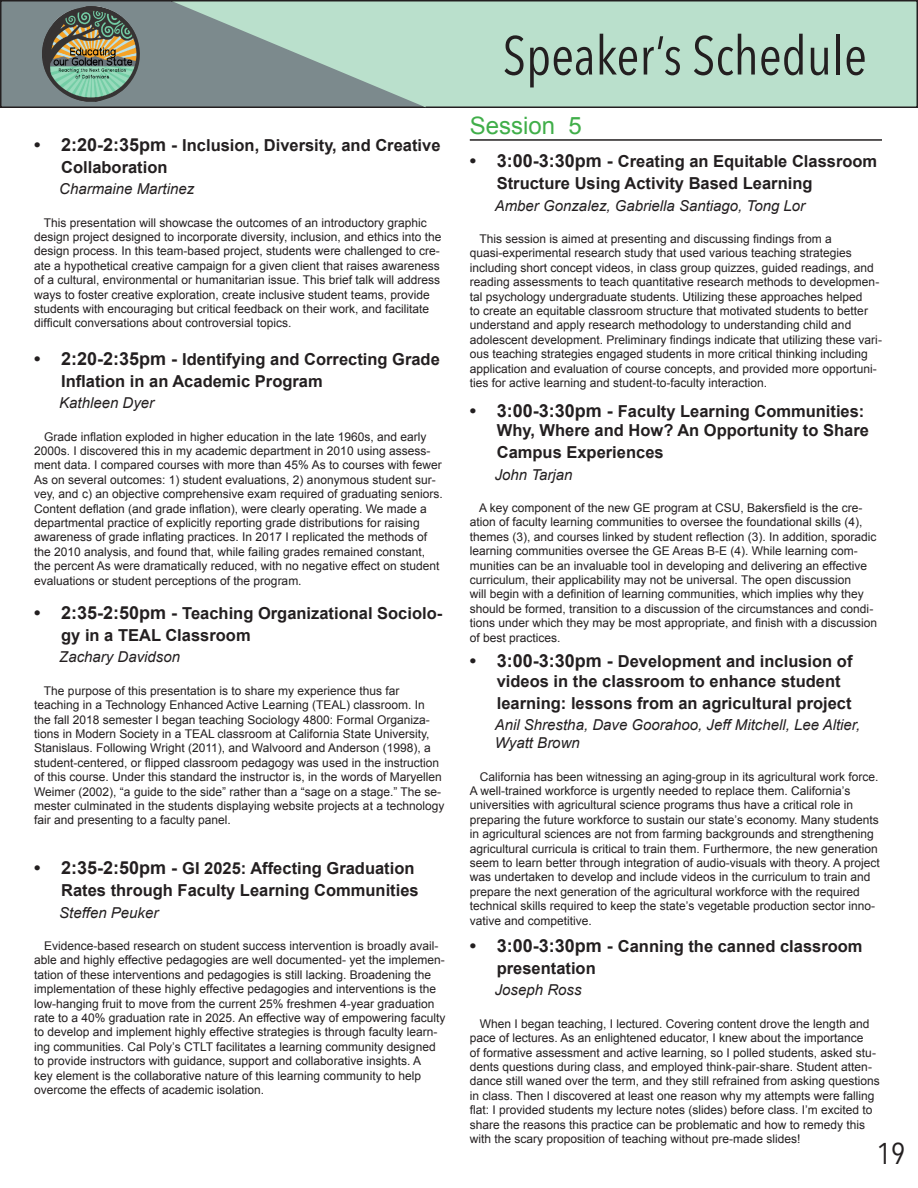
<style>
.page{position:relative;width:918px;height:1188px;background:#fff}
.page>*{position:absolute;margin:0;border:0;box-sizing:border-box;transform-origin:0 0}
.t1{font:54px "Avenir Next Condensed";color:#231f20}
.t2{font:30px "Avenir Next Condensed";color:#231f20}
.t3{font:24px "Arial";color:#40ae49}
.t4{font:700 16.5px/21.6px "Arial";color:#231f20}
.t5{font:italic 15px "Arial";color:#231f20}
.t6{font:12px/14.4px "Arial";color:#231f20}
.s1{font-size:18px}
</style>
<div class="page">
<div style="left:1px;top:1px;width:518px;height:106px;background:#7c8a8d"></div>
<div style="left:0;top:0;width:520px;height:108px;border:2px solid #231f20"></div>
<svg style="left:170px;top:0;width:748px;height:108px"></svg>
<div style="left:486px;top:19px;width:398px;height:79px;border:2px solid #bae0cc"></div>
<img style="left:42px;top:6px;width:98px;height:96px">
<hr style="left:470px;top:139px;width:412px;height:2px;background:#231f20">
<p class="t4" style="left:61px;top:135px;width:381px;text-indent:-27px"><span class="s1">• 2:20-2:35pm -</span> Inclusion, Diversity, and Creative<br>Collaboration</p>
<p class="t5" style="left:59px;top:179px;width:137px">Charmaine Martinez</p>
<p class="t6" style="left:34px;top:215px;width:409px;text-indent:10px">This presentation will showcase the outcomes of an introductory graphic design project designed to incorporate diversity, inclusion, and ethics into the design process. In this team-based project, students were challenged to cre&shy;ate a hypothetical creative campaign for a given client that raises awareness of a cultural, environmental or humanitarian issue. This brief talk will address ways to foster creative exploration, create inclusive student teams, provide students with encouraging but critical feedback on their work, and facilitate difficult conversations about controversial topics.</p>
<p class="t4" style="left:61px;top:349px;width:380px;text-indent:-27px"><span class="s1">• 2:20-2:35pm -</span> Identifying and Correcting Grade<br>Inflation in an Academic Program</p>
<p class="t5" style="left:59px;top:393px;width:97px">Kathleen Dyer</p>
<p class="t6" style="left:34px;top:429px;width:410px;text-indent:10px">Grade inflation exploded in higher education in the late 1960s, and early 2000s. I discovered this in my academic department in 2010 using assess&shy;ment data. I compared courses with more than 45% As to courses with fewer As on several outcomes: 1) student evaluations, 2) anonymous student sur&shy;vey, and c) an objective comprehensive exam required of graduating seniors.<br>Content deflation (and grade inflation), were clearly operating. We made a departmental practice of explicitly reporting grade distributions for raising awareness of grade inflating practices. In 2017 I replicated the methods of the 2010 analysis, and found that, while failing grades remained constant, the percent As were dramatically reduced, with no negative effect on student evaluations or student perceptions of the program.</p>
<p class="t4" style="left:61px;top:603px;width:383px;text-indent:-27px"><span class="s1">• 2:35-2:50pm -</span> Teaching Organizational Sociolo&shy;gy in a TEAL Classroom</p>
<p class="t5" style="left:59px;top:647px;width:122px">Zachary Davidson</p>
<p class="t6" style="left:34px;top:684px;width:412px;text-indent:10px">The purpose of this presentation is to share my experience thus far teaching in a Technology Enhanced Active Learning (TEAL) classroom. In the fall 2018 semester I began teaching Sociology 4800: Formal Organiza&shy;tions in Modern Society in a TEAL classroom at California State University, Stanislaus. Following Wright (2011), and Walvoord and Anderson (1998), a student-centered, or flipped classroom pedagogy was used in the instruction of this course. Under this standard the instructor is, in the words of Maryellen Weimer (2002), “a guide to the side” rather than a “sage on a stage.” The se&shy;mester culminated in the students displaying website projects at a technology fair and presenting to a faculty panel.</p>
<p class="t4" style="left:34px;top:858px;width:386px;text-align:right"><span class="s1">• 2:35-2:50pm -</span> GI 2025: Affecting Graduation<br>Rates through Faculty Learning Communities</p>
<p class="t5" style="left:59px;top:903px;width:101px">Steffen Peuker</p>
<p class="t6" style="left:34px;top:939px;width:413px;text-indent:10px">Evidence-based research on student success intervention is broadly avail&shy;able and highly effective pedagogies are well documented- yet the implemen&shy;tation of these interventions and pedagogies is still lacking. Broadening the implementation of these highly effective pedagogies and interventions is the low-hanging fruit to move from the current 25% freshmen 4-year graduation rate to a 40% graduation rate in 2025. An effective way of empowering faculty to develop and implement highly effective strategies is through faculty learn&shy;ing communities. Cal Poly’s CTLT facilitates a learning community designed to provide instructors with guidance, support and collaborative insights. A<br>key element is the collaborative nature of this learning community to help overcome the effects of academic isolation.</p>
<p class="t1" style="left:503px;top:9px;width:366px">Speaker’s Schedule</p>
<p class="t3" style="left:470px;top:110px;width:114px">Session 5</p>
<p class="t4" style="left:497px;top:151px;width:382px;text-indent:-27px"><span class="s1">• 3:00-3:30pm -</span> Creating an Equitable Classroom<br>Structure Using Activity Based Learning</p>
<p class="t5" style="left:495px;top:196px;width:312px">Amber Gonzalez, Gabriella Santiago, Tong Lor</p>
<p class="t6" style="left:470px;top:232px;width:414px;text-indent:10px">This session is aimed at presenting and discussing findings from a quasi-experimental research study that used various teaching strategies including short concept videos, in class group quizzes, guided readings, and reading assessments to teach quantitative research methods to developmen&shy;tal psychology undergraduate students. Utilizing these approaches helped<br>to create an equitable classroom structure that motivated students to better understand and apply research methodology to understanding child and adolescent development. Preliminary findings indicate that utilizing these vari&shy;ous teaching strategies engaged students in more critical thinking including application and evaluation of course concepts, and provided more opportuni&shy;ties for active learning and student-to-faculty interaction.</p>
<p class="t4" style="left:470px;top:401px;width:401px;line-height:19.8px;text-align:right"><span class="s1">• 3:00-3:30pm -</span> Faculty Learning Communities:<br>Why, Where and How? An Opportunity to Share</p>
<p class="t4" style="left:497px;top:442px;width:168px">Campus Experiences</p>
<p class="t5" style="left:495px;top:465px;width:79px">John Tarjan</p>
<p class="t6" style="left:470px;top:501px;width:409px;text-indent:9px">A key component of the new GE program at CSU, Bakersfield is the cre&shy;ation of faculty learning communities to oversee the foundational skills (4), themes (3), and courses linked by student reflection (3). In addition, sporadic learning communities oversee the GE Areas B-E (4). While learning com&shy;munities can be an invaluable tool in developing and delivering an effective curriculum, their applicability may not be universal. The open discussion<br>will begin with a definition of learning communities, which implies why they should be formed, transition to a discussion of the circumstances and condi&shy;tions under which they may be most appropriate, and finish with a discussion of best practices.</p>
<p class="t4" style="left:497px;top:652px;width:357px;line-height:19.8px;text-indent:-27px"><span class="s1">• 3:00-3:30pm -</span> Development and inclusion of videos in the classroom to enhance student</p>
<p class="t4" style="left:497px;top:692px;width:356px">learning: lessons from an agricultural project</p>
<p class="t5" style="left:495px;top:715px;width:367px">Anil Shrestha, Dave Goorahoo, Jeff Mitchell, Lee Altier,</p>
<p class="t5" style="left:495px;top:733px;width:87px">Wyatt Brown</p>
<p class="t6" style="left:470px;top:769px;width:412px;text-indent:10px">California has been witnessing an aging-group in its agricultural work force.<br>A well-trained workforce is urgently needed to replace them. California’s universities with agricultural science programs thus have a critical role in preparing the future workforce to sustain our state’s economy. Many students in agricultural sciences are not from farming backgrounds and strengthening agricultural curricula is critical to train them. Furthermore, the new generation seem to learn better through integration of audio-visuals with theory. A project was undertaken to develop and include videos in the curriculum to train and prepare the next generation of the agricultural workforce with the required technical skills required to keep the state’s vegetable production sector inno&shy;vative and competitive.</p>
<p class="t4" style="left:497px;top:936px;width:367px;text-indent:-27px"><span class="s1">• 3:00-3:30pm -</span> Canning the canned classroom presentation</p>
<p class="t5" style="left:495px;top:980px;width:88px">Joseph Ross</p>
<p class="t6" style="left:470px;top:1017px;width:412px;text-indent:10px">When I began teaching, I lectured. Covering content drove the length and pace of lectures. As an enlightened educator, I knew about the importance<br>of formative assessment and active learning, so I polled students, asked stu&shy;dents questions during class, and employed think-pair-share. Student atten&shy;dance still waned over the term, and they still refrained from asking questions in class. Then I discovered at least one reason why my attempts were falling flat: I provided students my lecture notes (slides) before class. I’m excited to share the reasons this practice can be problematic and how to remedy this with the scary proposition of teaching without pre-made slides!</p>
<p class="t2" style="left:877px;top:1128px;width:30px">19</p>
</div>
